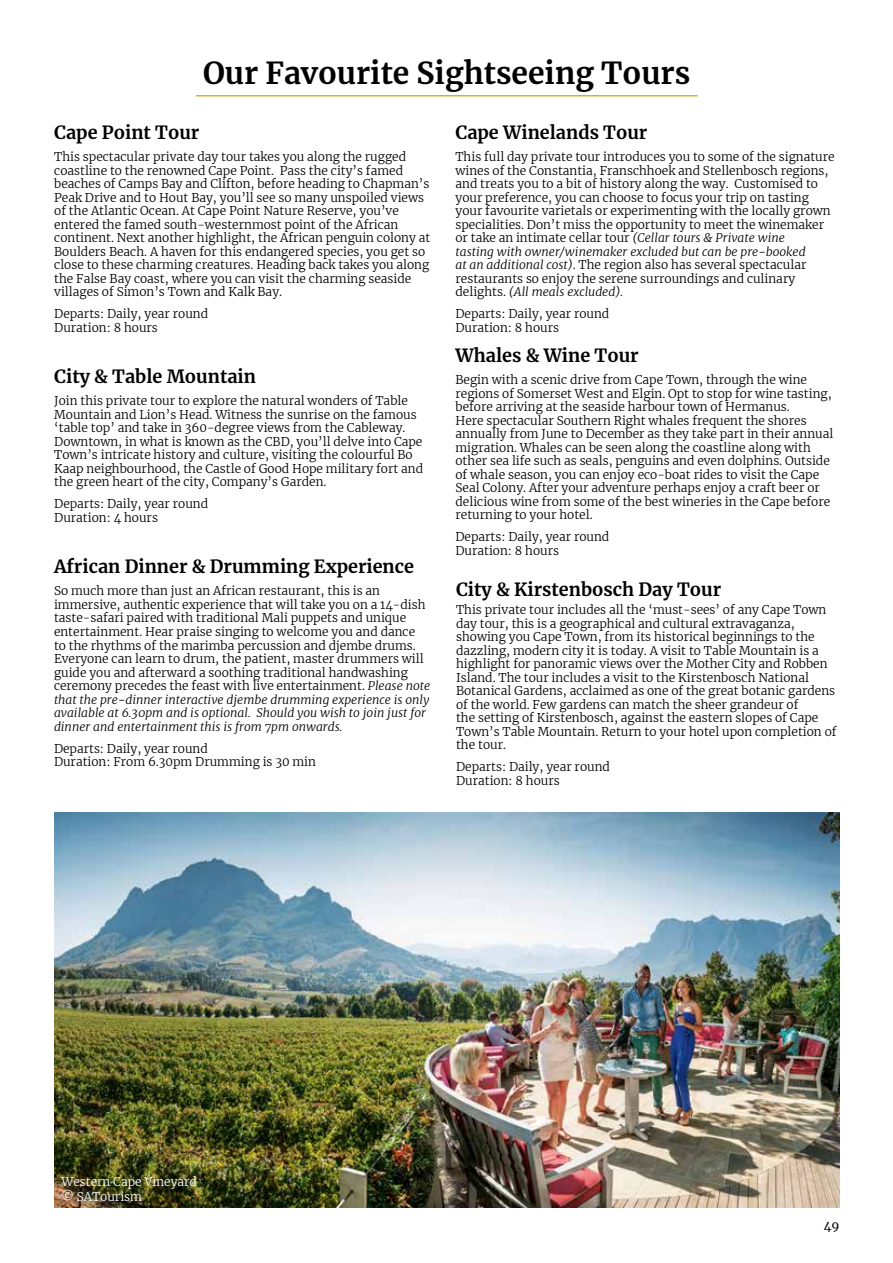
<style>
.page{position:relative;width:893px;height:1263px;background:#fff}
.page>*{position:absolute;margin:0;border:0;box-sizing:border-box;transform-origin:0 0}
.t1{font:700 30px "Merriweather";color:#000}
.t2{font:700 18px "Merriweather";color:#000}
.t3{font:300 12px/13.5px "Merriweather";color:#000}
.t4{font:300 12px/14.4px "Merriweather";color:#fff}
.t5{font:12px "Merriweather";color:#000}
.s1{font-style:italic}
</style>
<div class="page">
<hr style="left:196px;top:95px;width:502px;height:2px;background:#d4ae36">
<img style="left:55px;top:812px;width:784px;height:395px">
<h1 class="t1" style="left:203px;top:52px;width:489px">Our Favourite Sightseeing Tours</h1>
<h2 class="t2" style="left:54px;top:120px;width:147px">Cape Point Tour</h2>
<p class="t3" style="left:54px;top:150px;width:378px">This spectacular private day tour takes you along the rugged coastline to the renowned Cape Point. Pass the city’s famed beaches of Camps Bay and Clifton, before heading to Chapman’s Peak Drive and to Hout Bay, you’ll see so many unspoiled views of the Atlantic Ocean. At Cape Point Nature Reserve, you’ve entered the famed south-westernmost point of the African continent. Next another highlight, the African penguin colony at Boulders Beach. A haven for this endangered species, you get so close to these charming creatures. Heading back takes you along the False Bay coast, where you can visit the charming seaside villages of Simon’s Town and Kalk Bay.</p>
<p class="t3" style="left:54px;top:307px;width:155px">Departs: Daily, year round<br>Duration: 8 hours</p>
<h2 class="t2" style="left:54px;top:364px;width:203px">City &amp; Table Mountain</h2>
<p class="t3" style="left:54px;top:394px;width:370px">Join this private tour to explore the natural wonders of Table Mountain and Lion’s Head. Witness the sunrise on the famous ‘table top’ and take in 360-degree views from the Cableway.<br>Downtown, in what is known as the CBD, you’ll delve into Cape Town’s intricate history and culture, visiting the colourful Bo Kaap neighbourhood, the Castle of Good Hope military fort and the green heart of the city, Company’s Garden.</p>
<p class="t3" style="left:54px;top:497px;width:155px">Departs: Daily, year round<br>Duration: 4 hours</p>
<h2 class="t2" style="left:54px;top:554px;width:362px">African Dinner &amp; Drumming Experience</h2>
<p class="t3" style="left:54px;top:584px;width:378px">So much more than just an African restaurant, this is an immersive, authentic experience that will take you on a 14-dish taste-safari paired with traditional Mali puppets and unique entertainment. Hear praise singing to welcome you and dance<br>to the rhythms of the marimba percussion and djembe drums.<br>Everyone can learn to drum, the patient, master drummers will guide you and afterward a soothing traditional handwashing ceremony precedes the feast with live entertainment. <span class="s1">Please note that the pre-dinner interactive djembe drumming experience is only available at 6.30pm and is optional. Should you wish to join just for dinner and entertainment this is from 7pm onwards.</span></p>
<p class="t3" style="left:54px;top:741px;width:263px">Departs: Daily, year round<br>Duration: From 6.30pm Drumming is 30 min</p>
<h2 class="t2" style="left:455px;top:120px;width:193px">Cape Winelands Tour</h2>
<p class="t3" style="left:455px;top:150px;width:381px">This full day private tour introduces you to some of the signature wines of the Constantia, Franschhoek and Stellenbosch regions, and treats you to a bit of history along the way. Customised to your preference, you can choose to focus your trip on tasting your favourite varietals or experimenting with the locally grown specialities. Don’t miss the opportunity to meet the winemaker or take an intimate cellar tour <span class="s1">(Cellar tours &amp; Private wine<br>tasting with owner/winemaker excluded but can be pre-booked<br>at an additional cost)</span>. The region also has several spectacular restaurants so enjoy the serene surroundings and culinary delights. <span class="s1">(All meals excluded).</span></p>
<p class="t3" style="left:455px;top:307px;width:155px">Departs: Daily, year round<br>Duration: 8 hours</p>
<h2 class="t2" style="left:455px;top:343px;width:185px">Whales &amp; Wine Tour</h2>
<p class="t3" style="left:455px;top:373px;width:379px">Begin with a scenic drive from Cape Town, through the wine regions of Somerset West and Elgin. Opt to stop for wine tasting, before arriving at the seaside harbour town of Hermanus.<br>Here spectacular Southern Right whales frequent the shores annually from June to December as they take part in their annual migration. Whales can be seen along the coastline along with other sea life such as seals, penguins and even dolphins. Outside of whale season, you can enjoy eco-boat rides to visit the Cape Seal Colony. After your adventure perhaps enjoy a craft beer or delicious wine from some of the best wineries in the Cape before returning to your hotel.</p>
<p class="t3" style="left:455px;top:530px;width:155px">Departs: Daily, year round<br>Duration: 8 hours</p>
<h2 class="t2" style="left:456px;top:577px;width:267px">City &amp; Kirstenbosch Day Tour</h2>
<p class="t3" style="left:456px;top:603px;width:382px">This private tour includes all the ‘must-sees’ of any Cape Town day tour, this is a geographical and cultural extravaganza, showing you Cape Town, from its historical beginnings to the dazzling, modern city it is today. A visit to Table Mountain is a highlight for panoramic views over the Mother City and Robben Island. The tour includes a visit to the Kirstenbosch National Botanical Gardens, acclaimed as one of the great botanic gardens of the world. Few gardens can match the sheer grandeur of<br>the setting of Kirstenbosch, against the eastern slopes of Cape Town’s Table Mountain. Return to your hotel upon completion of the tour.</p>
<p class="t3" style="left:456px;top:760px;width:155px">Departs: Daily, year round<br>Duration: 8 hours</p>
<p class="t4" style="left:62px;top:1174px;width:137px">Western Cape Vineyard © SATourism</p>
<p class="t5" style="left:824px;top:1217px;width:17px">49</p>
</div>
